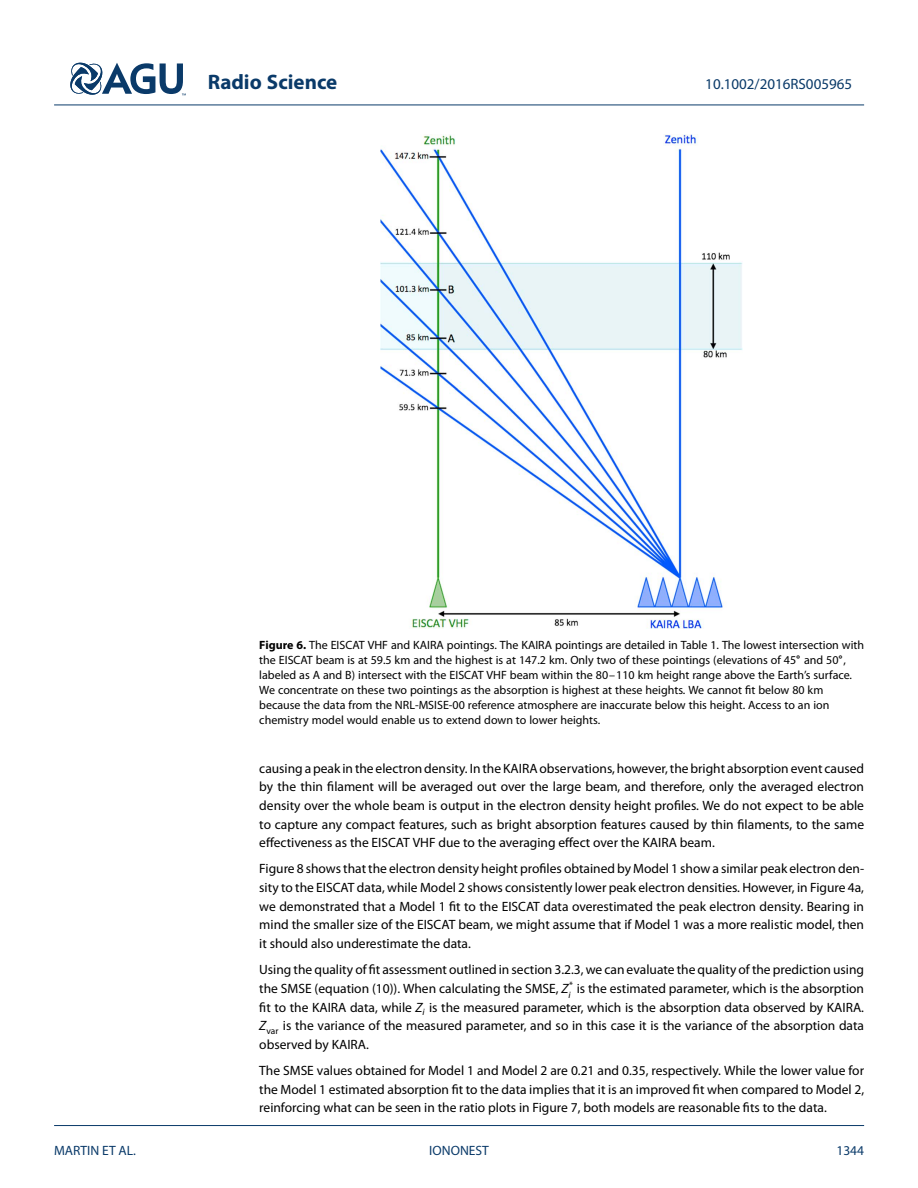
<style>
.page{position:relative;width:918px;height:1188px;background:#fff}
.page>*{position:absolute;margin:0;border:0;box-sizing:border-box;transform-origin:0 0}
.t1{font:700 21px "Myriad Pro";color:#0a3a69}
.t2{font:15px "Myriad Pro";color:#0a3a69}
.t3{font:13.5px/18.6px "Myriad Pro";color:#000;text-align:justify}
.t4{font:13.5px "Myriad Pro";color:#0a3a69}
.t5{font:12px/15px "Myriad Pro";color:#000}
.s1{font-weight:700}
.s2{font-style:italic}
</style>
<div class="page">
<svg style="left:70px;top:62px;width:116px;height:34px"></svg>
<hr style="left:54px;top:105px;width:810px;height:1px;background:#0a3a69">
<img style="left:381px;top:135px;width:361px;height:494px">
<hr style="left:54px;top:1125px;width:810px;height:1px;background:#0a3a69">
<h1 class="t1" style="left:208px;top:73px;width:131px">Radio Science</h1>
<p class="t2" style="left:705px;top:78px;width:148px">10.1002/2016RS005965</p>
<p class="t5" style="left:259px;top:639px;width:606px"><span class="s1">Figure 6.</span> The EISCAT VHF and KAIRA pointings. The KAIRA pointings are detailed in Table 1. The lowest intersection with the EISCAT beam is at 59.5 km and the highest is at 147.2 km. Only two of these pointings (elevations of 45<sup>∘</sup> and 50<sup>∘</sup>, labeled as A and B) intersect with the EISCAT VHF beam within the 80–110 km height range above the Earth’s surface.<br>We concentrate on these two pointings as the absorption is highest at these heights. We cannot fit below 80 km because the data from the NRL-MSISE-00 reference atmosphere are inaccurate below this height. Access to an ion chemistry model would enable us to extend down to lower heights.</p>
<p class="t3" style="left:259px;top:760px;width:606px">causing a peak in the electron density. In the KAIRA observations, however, the bright absorption event caused by the thin filament will be averaged out over the large beam, and therefore, only the averaged electron density over the whole beam is output in the electron density height profiles. We do not expect to be able to capture any compact features, such as bright absorption features caused by thin filaments, to the same effectiveness as the EISCAT VHF due to the averaging effect over the KAIRA beam.</p>
<p class="t3" style="left:259px;top:861px;width:606px">Figure 8 shows that the electron density height profiles obtained by Model 1 show a similar peak electron den&shy;sity to the EISCAT data, while Model 2 shows consistently lower peak electron densities. However, in Figure 4a, we demonstrated that a Model 1 fit to the EISCAT data overestimated the peak electron density. Bearing in mind the smaller size of the EISCAT beam, we might assume that if Model 1 was a more realistic model, then it should also underestimate the data.</p>
<p class="t3" style="left:259px;top:962px;width:606px">Using the quality of fit assessment outlined in section 3.2.3, we can evaluate the quality of the prediction using the SMSE (equation (10)). When calculating the SMSE, <span class="s2">Z</span><sup>*</sup></p>
<p class="t3" style="left:259px;top:980px;width:606px;text-indent:309px"><sub>i</sub> is the estimated parameter, which is the absorption fit to the KAIRA data, while <span class="s2">Z</span><sub>i</sub> is the measured parameter, which is the absorption data observed by KAIRA.<br><span class="s2">Z</span><sub>var</sub> is the variance of the measured parameter, and so in this case it is the variance of the absorption data observed by KAIRA.</p>
<p class="t3" style="left:259px;top:1062px;width:606px">The SMSE values obtained for Model 1 and Model 2 are 0.21 and 0.35, respectively. While the lower value for the Model 1 estimated absorption fit to the data implies that it is an improved fit when compared to Model 2, reinforcing what can be seen in the ratio plots in Figure 7, both models are reasonable fits to the data.</p>
<p class="t4" style="left:54px;top:1145px;width:83px">MARTIN ET AL.</p>
<p class="t4" style="left:429px;top:1145px;width:61px">IONONEST</p>
<p class="t4" style="left:836px;top:1145px;width:29px">1344</p>
</div>
